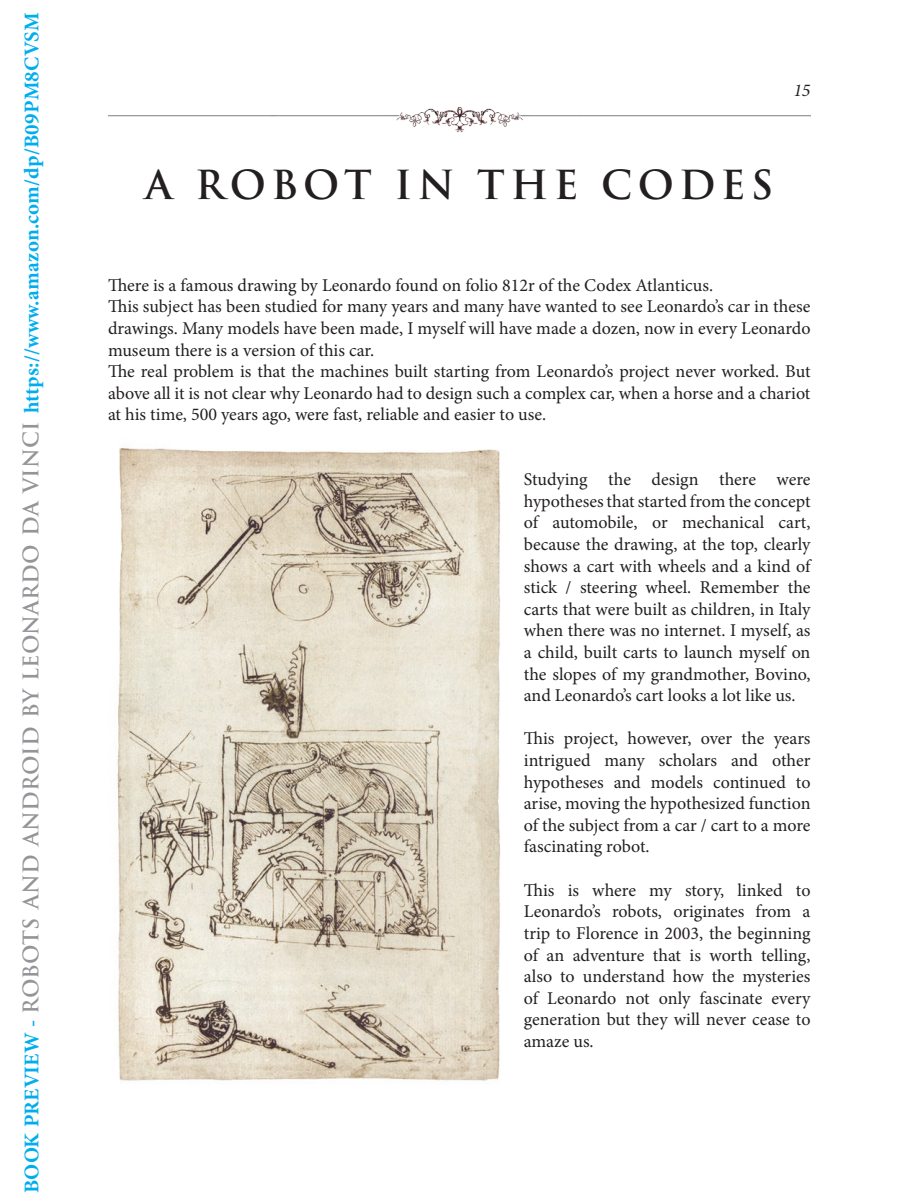
<style>
.page{position:relative;width:905px;height:1204px;background:#fff}
.page>*{position:absolute;margin:0;border:0;box-sizing:border-box;transform-origin:0 0}
.t1{font:700 39px "Trajan Pro";letter-spacing:.135em;color:#231f20}
.t2{font:700 21px "Minion Pro";letter-spacing:.005em;color:#00aeef}
.t3{font:18px/21.6px "Minion Pro";letter-spacing:-.005em;color:#231f20;text-align:justify}
.t4{font:italic 18px "Minion Pro";color:#231f20}
.s1{font-family:"Trajan Pro";color:#939598}
</style>
<div class="page">
<img style="left:117px;top:447px;width:383px;height:634px">
<img style="left:108px;top:107px;width:702px;height:25px">
<p class="t2" style="left:17px;top:1193px;width:1182px;rotate:-90deg">BOOK PREVIEW - <span class="s1">ROBOTS AND ANDROID BY LEONARDO DA VINCI</span> https://www.amazon.com/dp/B09PM8CVSM</p>
<p class="t4" style="left:793px;top:78px;width:19px">15</p>
<h1 class="t1" style="left:145px;top:160px;width:630px">A ROBOT IN THE CODES</h1>
<p class="t3" style="left:108px;top:274px;width:704px;text-align:left">There is a famous drawing by Leonardo found on folio 812r of the Codex Atlanticus.<br>This subject has been studied for many years and many have wanted to see Leonardo’s car in these drawings. Many models have been made, I myself will have made a dozen, now in every Leonardo museum there is a version of this car.<br>The real problem is that the machines built starting from Leonardo’s project never worked. But above all it is not clear why Leonardo had to design such a complex car, when a horse and a chariot at his time, 500 years ago, were fast, reliable and easier to use.</p>
<p class="t3" style="left:523px;top:469px;width:288px">Studying the design there were hypotheses that started from the concept of automobile, or mechanical cart, because the drawing, at the top, clearly shows a cart with wheels and a kind of stick / steering wheel. Remember the carts that were built as children, in Italy when there was no internet. I myself, as a child, built carts to launch myself on the slopes of my grandmother, Bovino, and Leonardo’s cart looks a lot like us.</p>
<p class="t3" style="left:523px;top:728px;width:288px">This project, however, over the years intrigued many scholars and other hypotheses and models continued to arise, moving the hypothesized function of the subject from a car / cart to a more fascinating robot.</p>
<p class="t3" style="left:523px;top:879px;width:288px">This is where my story, linked to Leonardo’s robots, originates from a trip to Florence in 2003, the beginning of an adventure that is worth telling, also to understand how the mysteries of Leonardo not only fascinate every generation but they will never cease to amaze us.</p>
</div>
